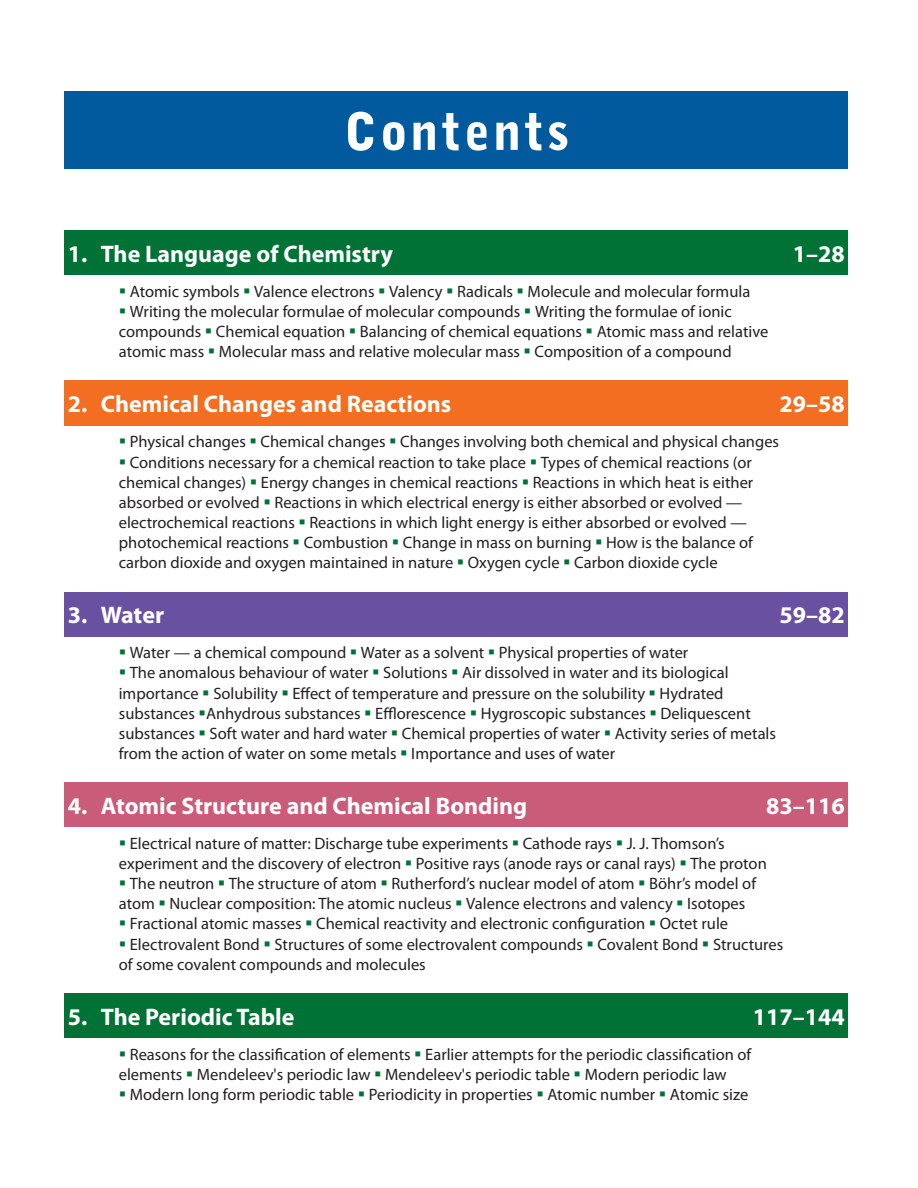
<style>
.page{position:relative;width:918px;height:1188px;background:#fff}
.page>*{position:absolute;margin:0;border:0;box-sizing:border-box;transform-origin:0 0}
.t1{font:900 51px "Bell Gothic BT";letter-spacing:.06em;color:#fff}
.t2{font:700 24px "Myriad Pro";color:#fff}
.t3{font:16.5px/20.1px "Myriad Pro";color:#231f20}
</style>
<div class="page">
<div style="left:65px;top:230px;width:783px;height:45px;background:#007236"></div>
<div style="left:65px;top:381px;width:783px;height:45px;background:#f36e21"></div>
<div style="left:65px;top:592px;width:783px;height:45px;background:#6a50a1"></div>
<div style="left:65px;top:782px;width:783px;height:45px;background:#c85c79"></div>
<div style="left:65px;top:993px;width:783px;height:45px;background:#007236"></div>
<div style="left:65px;top:92px;width:783px;height:77px;background:#015a9d"></div>
<h1 class="t1" style="left:344px;top:100px;width:227px">Contents</h1>
<h2 class="t2" style="left:68px;top:245px;width:327px">1. The Language of Chemistry</h2>
<h2 class="t2" style="left:793px;top:245px;width:53px">1–28</h2>
<p class="t3" style="left:130px;top:282px;width:622px">Atomic symbols Valence electrons Valency Radicals Molecule and molecular formula</p>
<p class="t3" style="left:130px;top:303px;width:604px">Writing the molecular formulae of molecular compounds Writing the formulae of ionic</p>
<p class="t3" style="left:119px;top:323px;width:651px">compounds Chemical equation Balancing of chemical equations Atomic mass and relative</p>
<p class="t3" style="left:119px;top:343px;width:614px">atomic mass Molecular mass and relative molecular mass Composition of a compound</p>
<h2 class="t2" style="left:68px;top:395px;width:385px">2. Chemical Changes and Reactions</h2>
<h2 class="t2" style="left:780px;top:395px;width:67px">29–58</h2>
<p class="t3" style="left:130px;top:433px;width:651px">Physical changes Chemical changes Changes involving both chemical and physical changes</p>
<p class="t3" style="left:130px;top:453px;width:624px">Conditions necessary for a chemical reaction to take place Types of chemical reactions (or</p>
<p class="t3" style="left:119px;top:473px;width:636px">chemical changes) Energy changes in chemical reactions Reactions in which heat is either</p>
<p class="t3" style="left:119px;top:493px;width:625px">absorbed or evolved Reactions in which electrical energy is either absorbed or evolved —</p>
<p class="t3" style="left:119px;top:513px;width:630px">electrochemical reactions Reactions in which light energy is either absorbed or evolved —</p>
<p class="t3" style="left:119px;top:534px;width:636px">photochemical reactions Combustion Change in mass on burning How is the balance of</p>
<p class="t3" style="left:119px;top:554px;width:600px">carbon dioxide and oxygen maintained in nature Oxygen cycle Carbon dioxide cycle</p>
<h2 class="t2" style="left:68px;top:606px;width:98px">3. Water</h2>
<h2 class="t2" style="left:780px;top:606px;width:67px">59–82</h2>
<p class="t3" style="left:130px;top:644px;width:560px">Water — a chemical compound Water as a solvent Physical properties of water</p>
<p class="t3" style="left:130px;top:664px;width:600px">The anomalous behaviour of water Solutions Air dissolved in water and its biological</p>
<p class="t3" style="left:119px;top:684px;width:606px">importance Solubility Effect of temperature and pressure on the solubility Hydrated</p>
<p class="t3" style="left:119px;top:704px;width:634px">substances Anhydrous substances Efflorescence Hygroscopic substances Deliquescent</p>
<p class="t3" style="left:119px;top:724px;width:659px">substances Soft water and hard water Chemical properties of water Activity series of metals</p>
<p class="t3" style="left:119px;top:744px;width:498px">from the action of water on some metals Importance and uses of water</p>
<h2 class="t2" style="left:68px;top:797px;width:461px">4. Atomic Structure and Chemical Bonding</h2>
<h2 class="t2" style="left:766px;top:797px;width:80px">83–116</h2>
<p class="t3" style="left:130px;top:834px;width:596px">Electrical nature of matter: Discharge tube experiments Cathode rays J. J. Thomson’s</p>
<p class="t3" style="left:119px;top:855px;width:650px">experiment and the discovery of electron Positive rays (anode rays or canal rays) The proton</p>
<p class="t3" style="left:130px;top:875px;width:628px">The neutron The structure of atom Rutherford’s nuclear model of atom Böhr’s model of</p>
<p class="t3" style="left:119px;top:895px;width:628px">atom Nuclear composition: The atomic nucleus Valence electrons and valency Isotopes</p>
<p class="t3" style="left:130px;top:915px;width:600px">Fractional atomic masses Chemical reactivity and electronic configuration Octet rule</p>
<p class="t3" style="left:130px;top:935px;width:655px">Electrovalent Bond Structures of some electrovalent compounds Covalent Bond Structures</p>
<p class="t3" style="left:119px;top:955px;width:309px">of some covalent compounds and molecules</p>
<h2 class="t2" style="left:68px;top:1007px;width:228px">5. The Periodic Table</h2>
<h2 class="t2" style="left:753px;top:1007px;width:93px">117–144</h2>
<p class="t3" style="left:119px;top:1045px;width:634px;text-indent:11px">Reasons for the classification of elements Earlier attempts for the periodic classification of elements Mendeleev's periodic law Mendeleev's periodic table Modern periodic law</p>
<p class="t3" style="left:130px;top:1085px;width:620px">Modern long form periodic table Periodicity in properties Atomic number Atomic size</p>
</div>
